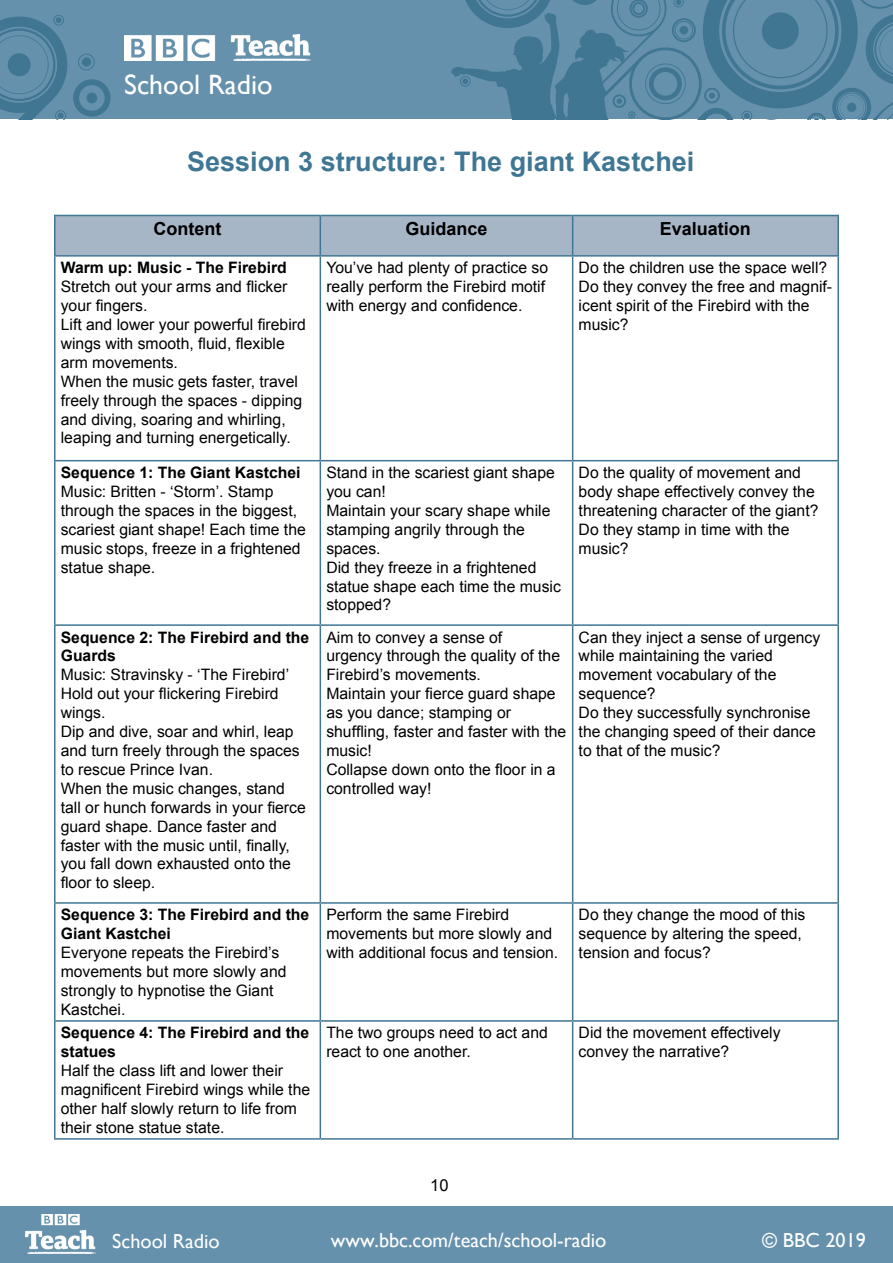
<style>
.page{position:relative;width:893px;height:1263px;background:#fff}
.page>*{position:absolute;margin:0;border:0;box-sizing:border-box;transform-origin:0 0}
.t1{font:28.05px "Gill Sans";color:#fff}
.t2{font:700 27px "Arial";color:#3f7693}
.t3{font:20.25px "Gill Sans";color:#fff}
.t4{font:700 18px "Arial";color:#000}
.t5{font:16.5px "Arial";color:#000}
.t6{font:15.75px/18.9px "Arial";color:#000}
.t7{font:700 15.75px/18.9px "Arial";color:#000}
</style>
<div class="page">
<div style="left:0;top:1207px;width:893px;height:56px;background:#6591ad"></div>
<div style="left:0;top:0;width:893px;height:119px;background:#6591ad"></div>
<svg style="left:310px;top:0;width:583px;height:120px"></svg>
<svg style="left:0;top:15px;width:111px;height:104px"></svg>
<img style="left:25px;top:1214px;width:70px;height:39px">
<img style="left:125px;top:34px;width:185px;height:27px">
<div style="left:55px;top:216px;width:782px;height:39px;background:#a7b6c6"></div>
<hr style="left:54px;top:215px;width:266px;height:1px;background:#3f7693">
<hr style="left:54px;top:216px;width:1px;height:39px;background:#3f7693">
<hr style="left:320px;top:215px;width:253px;height:1px;background:#3f7693">
<hr style="left:320px;top:216px;width:1px;height:39px;background:#3f7693">
<hr style="left:573px;top:215px;width:266px;height:1px;background:#3f7693">
<hr style="left:572px;top:216px;width:1px;height:39px;background:#3f7693">
<hr style="left:837px;top:216px;width:2px;height:39px;background:#3f7693">
<hr style="left:54px;top:255px;width:266px;height:2px;background:#3f7693">
<hr style="left:54px;top:257px;width:1px;height:203px;background:#3f7693">
<hr style="left:320px;top:255px;width:253px;height:2px;background:#3f7693">
<hr style="left:320px;top:257px;width:1px;height:203px;background:#3f7693">
<hr style="left:573px;top:255px;width:266px;height:2px;background:#3f7693">
<hr style="left:572px;top:257px;width:1px;height:203px;background:#3f7693">
<hr style="left:837px;top:257px;width:2px;height:203px;background:#3f7693">
<hr style="left:54px;top:460px;width:266px;height:1px;background:#3f7693">
<hr style="left:54px;top:461px;width:1px;height:163px;background:#3f7693">
<hr style="left:320px;top:460px;width:253px;height:1px;background:#3f7693">
<hr style="left:320px;top:461px;width:1px;height:163px;background:#3f7693">
<hr style="left:573px;top:460px;width:266px;height:1px;background:#3f7693">
<hr style="left:572px;top:461px;width:1px;height:163px;background:#3f7693">
<hr style="left:837px;top:461px;width:2px;height:163px;background:#3f7693">
<hr style="left:54px;top:624px;width:266px;height:2px;background:#3f7693">
<hr style="left:54px;top:626px;width:1px;height:276px;background:#3f7693">
<hr style="left:320px;top:624px;width:253px;height:2px;background:#3f7693">
<hr style="left:320px;top:626px;width:1px;height:276px;background:#3f7693">
<hr style="left:573px;top:624px;width:266px;height:2px;background:#3f7693">
<hr style="left:572px;top:626px;width:1px;height:276px;background:#3f7693">
<hr style="left:837px;top:626px;width:2px;height:276px;background:#3f7693">
<hr style="left:54px;top:902px;width:266px;height:2px;background:#3f7693">
<hr style="left:54px;top:904px;width:1px;height:116px;background:#3f7693">
<hr style="left:320px;top:902px;width:253px;height:2px;background:#3f7693">
<hr style="left:320px;top:904px;width:1px;height:116px;background:#3f7693">
<hr style="left:573px;top:902px;width:266px;height:2px;background:#3f7693">
<hr style="left:572px;top:904px;width:1px;height:116px;background:#3f7693">
<hr style="left:837px;top:904px;width:2px;height:116px;background:#3f7693">
<hr style="left:54px;top:1020px;width:266px;height:2px;background:#3f7693">
<hr style="left:54px;top:1022px;width:1px;height:116px;background:#3f7693">
<hr style="left:320px;top:1020px;width:253px;height:2px;background:#3f7693">
<hr style="left:320px;top:1022px;width:1px;height:116px;background:#3f7693">
<hr style="left:573px;top:1020px;width:266px;height:2px;background:#3f7693">
<hr style="left:572px;top:1022px;width:1px;height:116px;background:#3f7693">
<hr style="left:837px;top:1022px;width:2px;height:116px;background:#3f7693">
<hr style="left:54px;top:1138px;width:266px;height:2px;background:#3f7693">
<hr style="left:320px;top:1138px;width:253px;height:2px;background:#3f7693">
<hr style="left:573px;top:1138px;width:266px;height:2px;background:#3f7693">
<h1 class="t1" style="left:124px;top:68px;width:150px">School Radio</h1>
<h2 class="t2" style="left:187px;top:144px;width:509px">Session 3 structure: The giant Kastchei</h2>
<p class="t4" style="left:154px;top:216px;width:69px">Content</p>
<p class="t4" style="left:405px;top:216px;width:84px">Guidance</p>
<p class="t4" style="left:660px;top:216px;width:93px">Evaluation</p>
<p class="t7" style="left:61px;top:259px;width:228px">Warm up: Music - The Firebird</p>
<p class="t6" style="left:61px;top:277px;width:247px">Stretch out your arms and flicker your fingers.<br>Lift and lower your powerful firebird wings with smooth, fluid, flexible arm movements.<br>When the music gets faster, travel freely through the spaces - dipping and diving, soaring and whirling, leaping and turning energetically.</p>
<p class="t6" style="left:326px;top:258px;width:223px">You’ve had plenty of practice so really perform the Firebird motif with energy and confidence.</p>
<p class="t6" style="left:579px;top:258px;width:255px">Do the children use the space well?<br>Do they convey the free and magnif&shy;icent spirit of the Firebird with the music?</p>
<p class="t7" style="left:61px;top:464px;width:241px">Sequence 1: The Giant Kastchei</p>
<p class="t6" style="left:61px;top:482px;width:247px">Music: Britten - ‘Storm’. Stamp through the spaces in the biggest, scariest giant shape! Each time the music stops, freeze in a frightened statue shape.</p>
<p class="t7" style="left:61px;top:628px;width:250px">Sequence 2: The Firebird and the<br>Guards</p>
<p class="t6" style="left:61px;top:665px;width:247px">Music: Stravinsky - ‘The Firebird’<br>Hold out your flickering Firebird wings.<br>Dip and dive, soar and whirl, leap and turn freely through the spaces to rescue Prince Ivan.<br>When the music changes, stand tall or hunch forwards in your fierce guard shape. Dance faster and faster with the music until, finally, you fall down exhausted onto the floor to sleep.</p>
<p class="t7" style="left:61px;top:906px;width:250px">Sequence 3: The Firebird and the<br>Giant Kastchei</p>
<p class="t6" style="left:61px;top:943px;width:227px">Everyone repeats the Firebird’s movements but more slowly and strongly to hypnotise the Giant<br>Kastchei.</p>
<p class="t7" style="left:61px;top:1024px;width:250px">Sequence 4: The Firebird and the statues</p>
<p class="t6" style="left:61px;top:1061px;width:251px">Half the class lift and lower their magnificent Firebird wings while the other half slowly return to life from their stone statue state.</p>
<p class="t6" style="left:326px;top:463px;width:236px">Stand in the scariest giant shape you can!<br>Maintain your scary shape while stamping angrily through the spaces.<br>Did they freeze in a frightened statue shape each time the music stopped?</p>
<p class="t6" style="left:579px;top:463px;width:241px">Do the quality of movement and body shape effectively convey the threatening character of the giant?<br>Do they stamp in time with the music?</p>
<p class="t6" style="left:326px;top:628px;width:241px">Aim to convey a sense of<br>urgency through the quality of the<br>Firebird’s movements.<br>Maintain your fierce guard shape as you dance; stamping or shuffling, faster and faster with the music!<br>Collapse down onto the floor in a controlled way!</p>
<p class="t6" style="left:579px;top:628px;width:243px">Can they inject a sense of urgency while maintaining the varied movement vocabulary of the sequence?<br>Do they successfully synchronise the changing speed of their dance to that of the music?</p>
<p class="t6" style="left:326px;top:905px;width:233px">Perform the same Firebird movements but more slowly and with additional focus and tension.</p>
<p class="t6" style="left:579px;top:905px;width:228px">Do they change the mood of this sequence by altering the speed, tension and focus?</p>
<p class="t6" style="left:326px;top:1023px;width:223px">The two groups need to act and react to one another.</p>
<p class="t6" style="left:579px;top:1023px;width:203px">Did the movement effectively convey the narrative?</p>
<p class="t5" style="left:430px;top:1174px;width:20px">10</p>
<p class="t3" style="left:112px;top:1229px;width:109px">School Radio</p>
<p class="t3" style="left:331px;top:1228px;width:277px">www.bbc.com/teach/school-radio</p>
<p class="t3" style="left:762px;top:1228px;width:105px">© BBC 2019</p>
</div>
